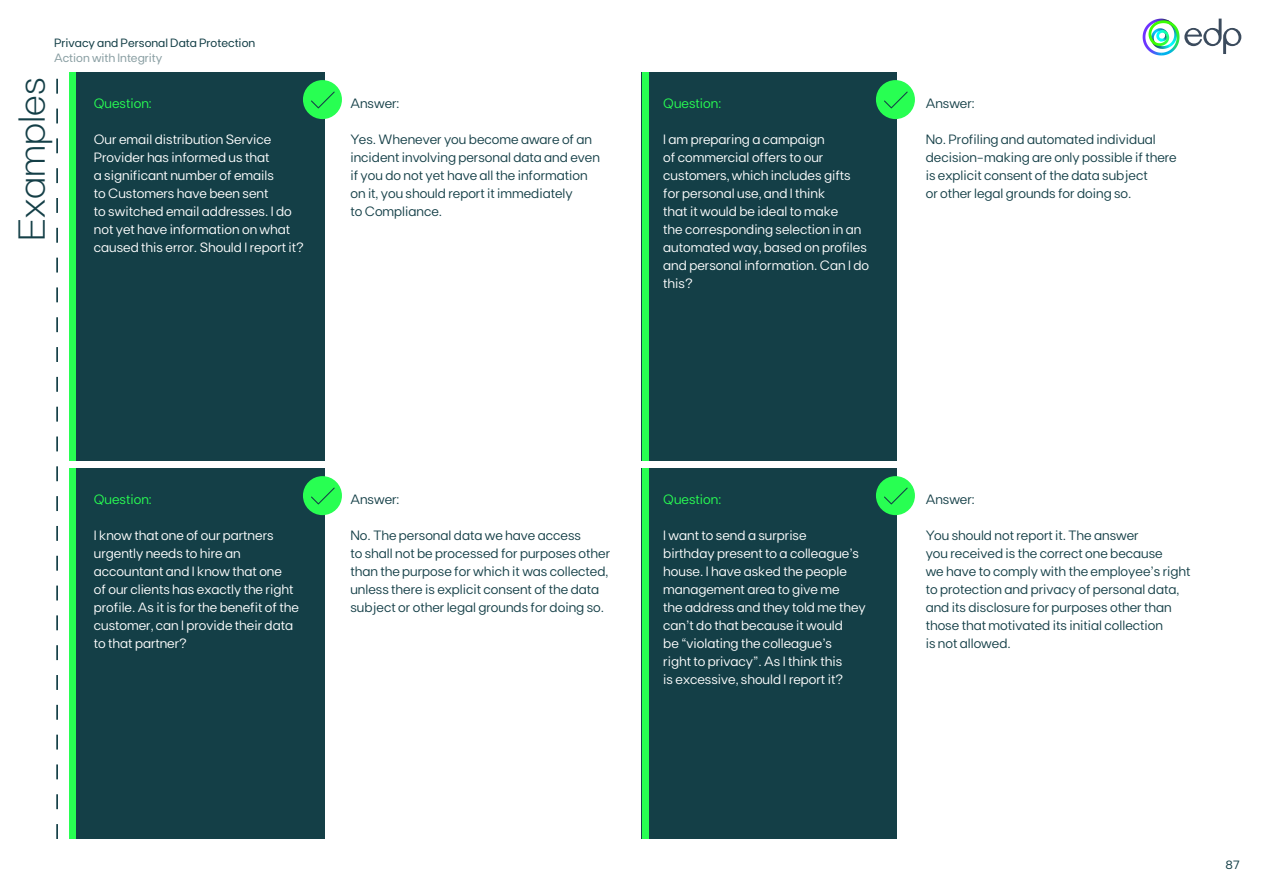
<style>
.page{position:relative;width:1263px;height:893px;background:#fff}
.page>*{position:absolute;margin:0;border:0;box-sizing:border-box;transform-origin:0 0}
.t1{font:300 37.5px "FT Base";color:#143f47}
.t2{font:13.5px/18px "FT Base";color:#fff}
.t3{font:13.5px/18px "FT Base";color:#143f47}
.t4{font:13.5px "FT Base";color:#28ff52}
.t5{font:12px "FT Base";color:#143f47}
.t6{font:12px "FT Base";color:#8a9fa3}
</style>
<div class="page">
<div style="left:69px;top:72px;width:255px;height:389px;background:#143f47"></div>
<div style="left:642px;top:72px;width:255px;height:389px;background:#143f47"></div>
<div style="left:69px;top:468px;width:255px;height:371px;background:#143f47"></div>
<div style="left:642px;top:468px;width:255px;height:371px;background:#143f47"></div>
<svg style="left:56px;top:79px;width:2px;height:760px"></svg>
<div style="left:303px;top:476px;width:39px;height:39px;background:#28ff52;border-radius:50%"></div>
<svg style="left:311px;top:488px;width:24px;height:16px"></svg>
<div style="left:303px;top:80px;width:39px;height:39px;background:#28ff52;border-radius:50%"></div>
<svg style="left:311px;top:92px;width:24px;height:16px"></svg>
<div style="left:876px;top:476px;width:39px;height:39px;background:#28ff52;border-radius:50%"></div>
<svg style="left:884px;top:488px;width:24px;height:16px"></svg>
<div style="left:876px;top:80px;width:39px;height:39px;background:#28ff52;border-radius:50%"></div>
<svg style="left:884px;top:92px;width:24px;height:16px"></svg>
<div style="left:69px;top:468px;width:7px;height:371px;background:#28ff52"></div>
<div style="left:642px;top:468px;width:7px;height:371px;background:#28ff52"></div>
<div style="left:69px;top:72px;width:7px;height:389px;background:#28ff52"></div>
<div style="left:642px;top:72px;width:7px;height:389px;background:#28ff52"></div>
<svg style="left:1184px;top:19px;width:57px;height:35px"></svg>
<svg style="left:1142px;top:19px;width:32px;height:36px"></svg>
<p class="t5" style="left:54px;top:36px;width:203px">Privacy and Personal Data Protection</p>
<p class="t6" style="left:54px;top:51px;width:110px">Action with Integrity</p>
<h1 class="t1" style="left:10px;top:241px;width:165px;rotate:-90deg">Examples</h1>
<p class="t4" style="left:94px;top:95px;width:59px">Question:</p>
<p class="t2" style="left:94px;top:130px;width:212px">Our email distribution Service<br>Provider has informed us that<br>a significant number of emails<br>to Customers have been sent<br>to switched email addresses. I do not yet have information on what caused this error. Should I report it?</p>
<p class="t3" style="left:350px;top:94px;width:50px">Answer:</p>
<p class="t3" style="left:350px;top:130px;width:251px">Yes. Whenever you become aware of an incident involving personal data and even if you do not yet have all the information on it, you should report it immediately<br>to Compliance.</p>
<p class="t4" style="left:663px;top:95px;width:59px">Question:</p>
<p class="t2" style="left:663px;top:130px;width:207px">I am preparing a campaign<br>of commercial offers to our customers, which includes gifts for personal use, and I think<br>that it would be ideal to make<br>the corresponding selection in an automated way, based on profiles and personal information. Can I do this?</p>
<p class="t3" style="left:926px;top:94px;width:50px">Answer:</p>
<p class="t3" style="left:926px;top:130px;width:253px">No. Profiling and automated individual decision‑making are only possible if there is explicit consent of the data subject<br>or other legal grounds for doing so.</p>
<p class="t4" style="left:94px;top:491px;width:59px">Question:</p>
<p class="t2" style="left:94px;top:526px;width:206px">I know that one of our partners urgently needs to hire an accountant and I know that one<br>of our clients has exactly the right profile. As it is for the benefit of the customer, can I provide their data to that partner?</p>
<p class="t3" style="left:350px;top:490px;width:50px">Answer:</p>
<p class="t3" style="left:350px;top:526px;width:261px">No. The personal data we have access<br>to shall not be processed for purposes other than the purpose for which it was collected, unless there is explicit consent of the data subject or other legal grounds for doing so.</p>
<p class="t4" style="left:663px;top:491px;width:59px">Question:</p>
<p class="t2" style="left:663px;top:526px;width:204px">I want to send a surprise<br>birthday present to a colleague’s house. I have asked the people management area to give me<br>the address and they told me they can’t do that because it would<br>be “violating the colleague’s<br>right to privacy”. As I think this<br>is excessive, should I report it?</p>
<p class="t3" style="left:926px;top:490px;width:50px">Answer:</p>
<p class="t3" style="left:926px;top:526px;width:266px">You should not report it. The answer<br>you received is the correct one because<br>we have to comply with the employee’s right to protection and privacy of personal data, and its disclosure for purposes other than those that motivated its initial collection<br>is not allowed.</p>
<p class="t5" style="left:1225px;top:858px;width:16px">87</p>
</div>
